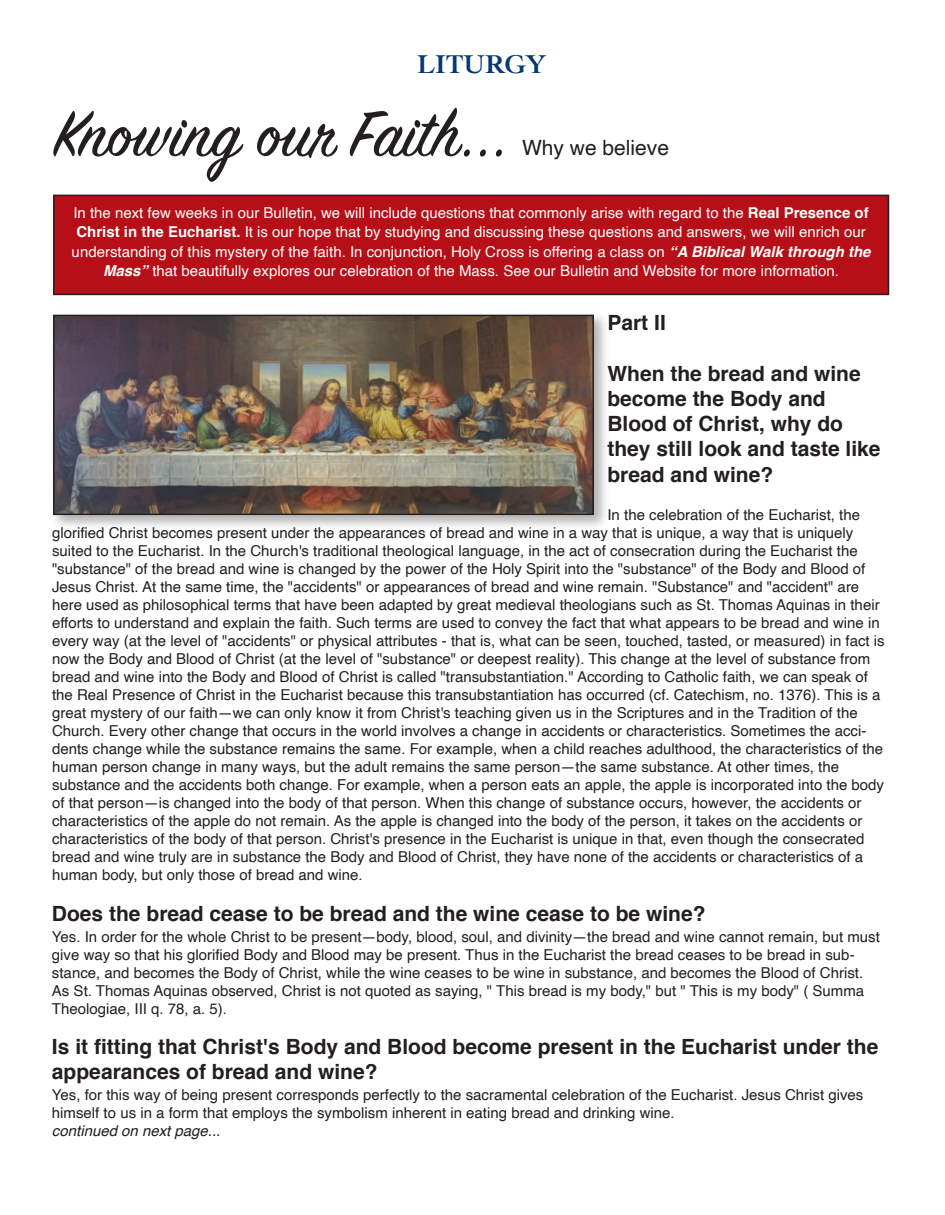
<style>
.page{position:relative;width:945px;height:1215px;background:#fff}
.page>*{position:absolute;margin:0;border:0;box-sizing:border-box;transform-origin:0 0}
.t1{font:72px "Sign Painter House Script";color:#231f20}
.t2{font:700 27px "Cochin";color:#023873}
.t3{font:700 21px/25.2px "Helvetica";color:#231f20}
.t4{font:21px "Helvetica";color:#231f20}
.t5{font:15px/18px "Helvetica";color:#231f20}
.t6{font:15px/19.5px "Helvetica";color:#fff}
.t7{font:italic 15px "Helvetica";color:#231f20}
.s1{font-weight:700}
.s2{font-weight:700;font-style:italic}
</style>
<div class="page">
<img style="left:56px;top:318px;width:535px;height:194px">
<div style="left:53px;top:315px;width:541px;height:200px;border:2px solid #231f20"></div>
<div style="left:54px;top:195px;width:834px;height:99px;background:#b70f17"></div>
<div style="left:53px;top:195px;width:836px;height:100px;border:2px solid #231f20"></div>
<p class="t2" style="left:417px;top:48px;width:130px">LITURGY</p>
<p class="t1" style="left:54px;top:88px;width:456px">Knowing our Faith...</p>
<p class="t4" style="left:522px;top:139px;width:149px">Why we believe</p>
<p class="t6" style="left:73px;top:204px;width:797px">In the next few weeks in our Bulletin, we will include questions that commonly arise with regard to the <span class="s1">Real Presence of<br>Christ in the Eucharist.</span> It is our hope that by studying and discussing these questions and answers, we will enrich our</p>
<p class="t6" style="left:72px;top:243px;width:800px;text-align:center">understanding of this mystery of the faith. In conjunction, Holy Cross is offering a class on <span class="s2">“A Biblical Walk through the<br>Mass”</span> that beautifully explores our celebration of the Mass. See our Bulletin and Website for more information.</p>
<p class="t3" style="left:607px;top:312px;width:60px">Part II</p>
<p class="t3" style="left:607px;top:363px;width:275px">When the bread and wine become the Body and<br>Blood of Christ, why do they still look and taste like bread and wine?</p>
<p class="t5" style="left:607px;top:507px;width:254px">In the celebration of the Eucharist, the</p>
<p class="t5" style="left:52px;top:525px;width:834px">glorified Christ becomes present under the appearances of bread and wine in a way that is unique, a way that is uniquely suited to the Eucharist. In the Church's traditional theological language, in the act of consecration during the Eucharist the "substance" of the bread and wine is changed by the power of the Holy Spirit into the "substance" of the Body and Blood of Jesus Christ. At the same time, the "accidents" or appearances of bread and wine remain. "Substance" and "accident" are here used as philosophical terms that have been adapted by great medieval theologians such as St. Thomas Aquinas in their efforts to understand and explain the faith. Such terms are used to convey the fact that what appears to be bread and wine in every way (at the level of "accidents" or physical attributes - that is, what can be seen, touched, tasted, or measured) in fact is now the Body and Blood of Christ (at the level of "substance" or deepest reality). This change at the level of substance from bread and wine into the Body and Blood of Christ is called "transubstantiation." According to Catholic faith, we can speak of the Real Presence of Christ in the Eucharist because this transubstantiation has occurred (cf. Catechism, no. 1376). This is a great mystery of our faith—we can only know it from Christ's teaching given us in the Scriptures and in the Tradition of the Church. Every other change that occurs in the world involves a change in accidents or characteristics. Sometimes the acci&shy;dents change while the substance remains the same. For example, when a child reaches adulthood, the characteristics of the human person change in many ways, but the adult remains the same person—the same substance. At other times, the</p>
<p class="t5" style="left:52px;top:777px;width:834px">substance and the accidents both change. For example, when a person eats an apple, the apple is incorporated into the body of that person—is changed into the body of that person. When this change of substance occurs, however, the accidents or</p>
<p class="t5" style="left:52px;top:813px;width:814px">characteristics of the apple do not remain. As the apple is changed into the body of the person, it takes on the accidents or characteristics of the body of that person. Christ's presence in the Eucharist is unique in that, even though the consecrated bread and wine truly are in substance the Body and Blood of Christ, they have none of the accidents or characteristics of a human body, but only those of bread and wine.</p>
<p class="t3" style="left:52px;top:903px;width:655px">Does the bread cease to be bread and the wine cease to be wine?</p>
<p class="t5" style="left:52px;top:928px;width:829px">Yes. In order for the whole Christ to be present—body, blood, soul, and divinity—the bread and wine cannot remain, but must give way so that his glorified Body and Blood may be present. Thus in the Eucharist the bread ceases to be bread in sub&shy;stance, and becomes the Body of Christ, while the wine ceases to be wine in substance, and becomes the Blood of Christ.</p>
<p class="t5" style="left:52px;top:982px;width:814px">As St. Thomas Aquinas observed, Christ is not quoted as saying, " This bread is my body," but " This is my body" ( Summa<br>Theologiae, III q. 78, a. 5).</p>
<p class="t3" style="left:52px;top:1036px;width:828px">Is it fitting that Christ's Body and Blood become present in the Eucharist under the appearances of bread and wine?</p>
<p class="t5" style="left:52px;top:1087px;width:813px">Yes, for this way of being present corresponds perfectly to the sacramental celebration of the Eucharist. Jesus Christ gives himself to us in a form that employs the symbolism inherent in eating bread and drinking wine.</p>
<p class="t7" style="left:52px;top:1124px;width:170px">continued on next page...</p>
</div>
